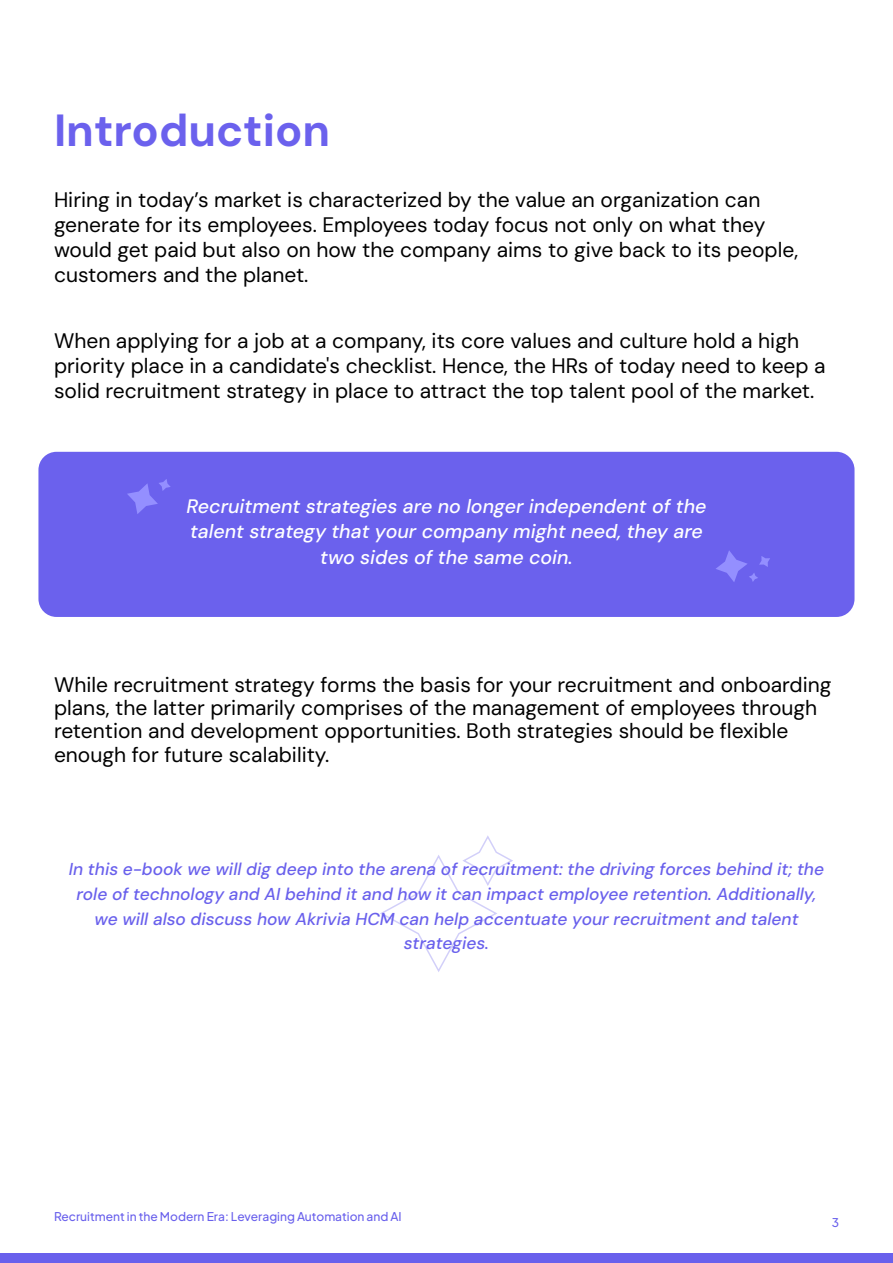
<style>
.page{position:relative;width:893px;height:1263px;background:#fff}
.page>*{position:absolute;margin:0;border:0;box-sizing:border-box;transform-origin:0 0}
.t1{font:700 45px "DM Sans";color:#6b61ed}
.t2{font:21px/25.2px "DM Sans";color:#000}
.t3{font:italic 500 19.5px/25.7px "DM Sans";color:#fff;text-align:center}
.t4{font:italic 500 17.25px/24.6px "DM Sans";color:#6960ec;text-align:center}
.t5{font:500 12px "Plus Jakarta Sans";color:#6960ec}
</style>
<div class="page">
<div style="left:0;top:1253px;width:893px;height:10px;background:#6960ec"></div>
<div style="left:38px;top:452px;width:816px;height:165px;background:#6b61ed;border-radius:18px"></div>
<svg style="left:380px;top:835px;width:133px;height:137px"></svg>
<svg style="left:127px;top:479px;width:44px;height:35px"></svg>
<svg style="left:716px;top:550px;width:54px;height:32px"></svg>
<h1 class="t1" style="left:54px;top:102px;width:278px">Introduction</h1>
<p class="t2" style="left:54px;top:187px;width:746px">Hiring in today’s market is characterized by the value an organization can generate for its employees. Employees today focus not only on what they would get paid but also on how the company aims to give back to its people, customers and the planet.</p>
<p class="t2" style="left:54px;top:328px;width:773px">When applying for a job at a company, its core values and culture hold a high priority place in a candidate's checklist. Hence, the HRs of today need to keep a solid recruitment strategy in place to attract the top talent pool of the market.</p>
<p class="t3" style="left:186px;top:493px;width:521px">Recruitment strategies are no longer independent of the talent strategy that your company might need, they are two sides of the same coin.</p>
<p class="t2" style="left:54px;top:672px;width:779px;line-height:23.4px">While recruitment strategy forms the basis for your recruitment and onboarding plans, the latter primarily comprises of the management of employees through retention and development opportunities. Both strategies should be flexible enough for future scalability.</p>
<p class="t4" style="left:69px;top:857px;width:757px">In this e-book we will dig deep into the arena of recruitment: the driving forces behind it; the role of technology and AI behind it and how it can impact employee retention. Additionally, we will also discuss how Akrivia HCM can help accentuate your recruitment and talent strategies.</p>
<p class="t5" style="left:54px;top:1207px;width:349px">Recruitment in the Modern Era: Leveraging Automation and AI</p>
<p class="t5" style="left:832px;top:1212px;width:9px">3</p>
</div>
